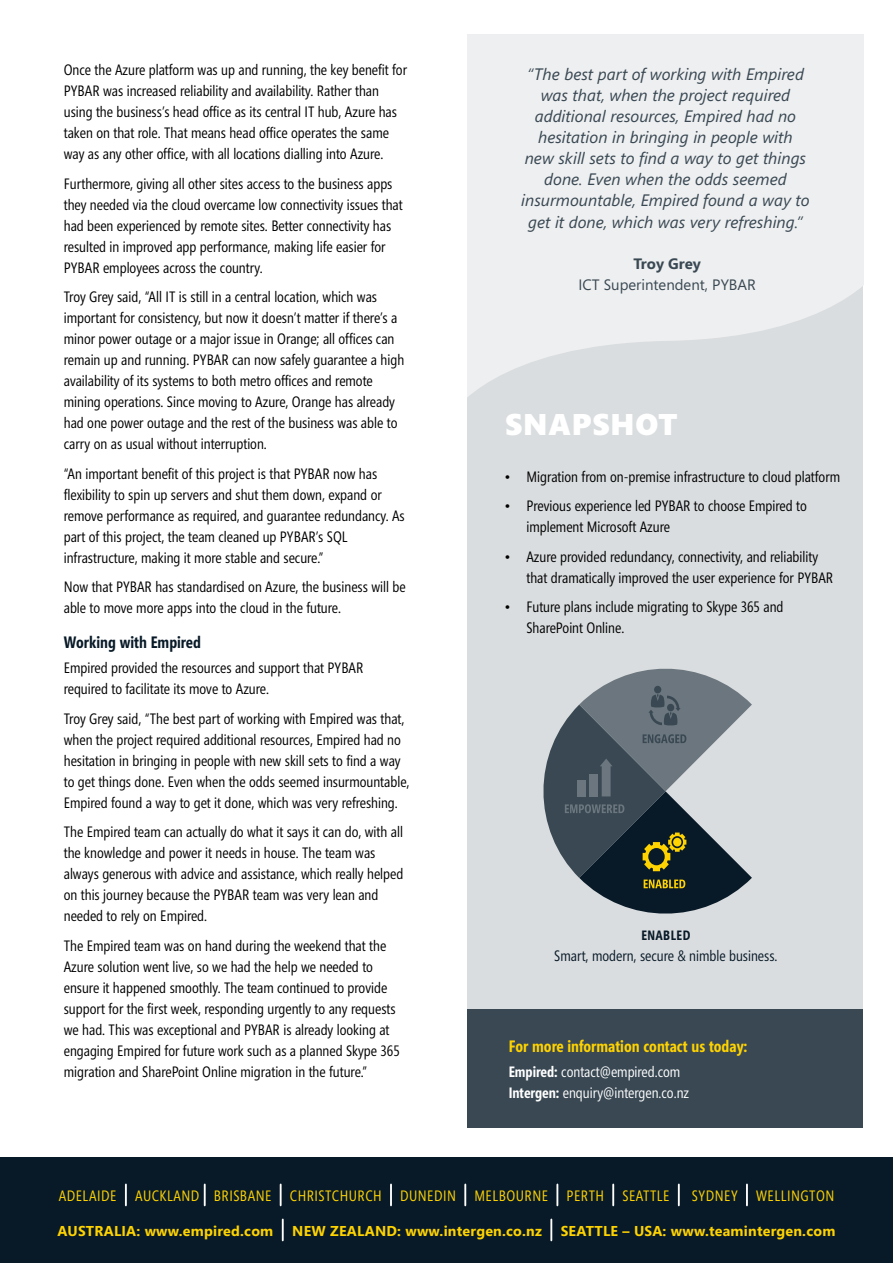
<style>
.page{position:relative;width:893px;height:1263px;background:#fff}
.page>*{position:absolute;margin:0;border:0;box-sizing:border-box;transform-origin:0 0}
.t1{font:900 30px "Segoe";letter-spacing:.03em;color:#fff}
.t2{font:italic 16.5px/21px "Segoe";color:#394853;text-align:center}
.t3{font:700 16.5px "Segoe Condensed";color:#ffd300}
.t4{font:700 16.5px "Segoe Condensed";color:#081a28}
.t5{font:15px/21px "Segoe Condensed";color:#000}
.t6{font:15px "Segoe Condensed";letter-spacing:.03em;color:#ffd300}
.t7{font:15px/21px "Segoe Condensed";color:#fff}
.t8{font:15px "Segoe Condensed";color:#081a28}
.t9{font:15px "Segoe";color:#394853}
.t10{font:700 15px "Segoe";color:#394853}
.t11{font:700 14.25px "Segoe";letter-spacing:.015em;color:#ffd300}
.t12{font:700 13.5px "Segoe Condensed";letter-spacing:.03em;color:#081a28}
.s1{font-weight:700}
</style>
<div class="page">
<div style="left:468px;top:34px;width:395px;height:1094px;background:#dadddf"></div>
<svg style="left:468px;top:34px;width:395px;height:362px;fill:#eeeff0"></svg>
<div style="left:0;top:1158px;width:893px;height:105px;background:#081a28"></div>
<hr style="left:125px;top:1184px;width:2px;height:21px;background:#fff">
<hr style="left:204px;top:1184px;width:2px;height:21px;background:#fff">
<hr style="left:280px;top:1184px;width:2px;height:21px;background:#fff">
<hr style="left:390px;top:1184px;width:2px;height:21px;background:#fff">
<hr style="left:464px;top:1184px;width:2px;height:21px;background:#fff">
<hr style="left:556px;top:1184px;width:2px;height:21px;background:#fff">
<hr style="left:612px;top:1184px;width:2px;height:21px;background:#fff">
<hr style="left:678px;top:1184px;width:2px;height:21px;background:#fff">
<hr style="left:746px;top:1184px;width:2px;height:21px;background:#fff">
<hr style="left:282px;top:1219px;width:2px;height:21px;background:#fff">
<hr style="left:550px;top:1219px;width:2px;height:21px;background:#fff">
<div style="left:468px;top:1010px;width:395px;height:118px;background:#394853"></div>
<svg style="left:543px;top:668px;width:209px;height:246px"></svg>
<p class="t5" style="left:64px;top:59px;width:345px">Once the Azure platform was up and running, the key benefit for PYBAR was increased reliability and availability. Rather than using the business’s head office as its central IT hub, Azure has taken on that role. That means head office operates the same way as any other office, with all locations dialling into Azure.</p>
<p class="t5" style="left:64px;top:173px;width:340px">Furthermore, giving all other sites access to the business apps they needed via the cloud overcame low connectivity issues that had been experienced by remote sites. Better connectivity has resulted in improved app performance, making life easier for PYBAR employees across the country.</p>
<p class="t5" style="left:64px;top:286px;width:342px">Troy Grey said, “All IT is still in a central location, which was important for consistency, but now it doesn’t matter if there’s a minor power outage or a major issue in Orange; all offices can remain up and running. PYBAR can now safely guarantee a high availability of its systems to both metro offices and remote mining operations. Since moving to Azure, Orange has already had one power outage and the rest of the business was able to carry on as usual without interruption.</p>
<p class="t5" style="left:64px;top:463px;width:342px">“An important benefit of this project is that PYBAR now has flexibility to spin up servers and shut them down, expand or remove performance as required, and guarantee redundancy. As part of this project, the team cleaned up PYBAR’s SQL infrastructure, making it more stable and secure.”</p>
<p class="t5" style="left:64px;top:576px;width:343px">Now that PYBAR has standardised on Azure, the business will be able to move more apps into the cloud in the future.</p>
<p class="t4" style="left:64px;top:632px;width:139px">Working with Empired</p>
<p class="t5" style="left:64px;top:658px;width:301px">Empired provided the resources and support that PYBAR required to facilitate its move to Azure.</p>
<p class="t5" style="left:64px;top:708px;width:347px">Troy Grey said, “The best part of working with Empired was that, when the project required additional resources, Empired had no hesitation in bringing in people with new skill sets to find a way to get things done. Even when the odds seemed insurmountable, Empired found a way to get it done, which was very refreshing.</p>
<p class="t5" style="left:64px;top:822px;width:341px">The Empired team can actually do what it says it can do, with all the knowledge and power it needs in house. The team was always generous with advice and assistance, which really helped on this journey because the PYBAR team was very lean and needed to rely on Empired.</p>
<p class="t5" style="left:64px;top:935px;width:337px">The Empired team was on hand during the weekend that the Azure solution went live, so we had the help we needed to ensure it happened smoothly. The team continued to provide support for the first week, responding urgently to any requests we had. This was exceptional and PYBAR is already looking at engaging Empired for future work such as a planned Skype 365 migration and SharePoint Online migration in the future.”</p>
<p class="t2" style="left:521px;top:64px;width:290px">“The best part of working with Empired was that, when the project required additional resources, Empired had no hesitation in bringing in people with<br>new skill sets to find a way to get things done. Even when the odds seemed insurmountable, Empired found a way to get it done, which was very refreshing.”</p>
<p class="t10" style="left:633px;top:253px;width:69px">Troy Grey</p>
<p class="t9" style="left:578px;top:274px;width:179px">ICT Superintendent, PYBAR</p>
<h1 class="t1" style="left:505px;top:403px;width:174px">SNAPSHOT</h1>
<p class="t5" style="left:505px;top:466px;width:337px">• Migration from on-premise infrastructure to cloud platform</p>
<p class="t5" style="left:526px;top:495px;width:282px;text-indent:-21px">• Previous experience led PYBAR to choose Empired to implement Microsoft Azure</p>
<p class="t5" style="left:526px;top:546px;width:308px;text-indent:-21px">• Azure provided redundancy, connectivity, and reliability that dramatically improved the user experience for PYBAR</p>
<p class="t5" style="left:526px;top:596px;width:259px;text-indent:-21px">• Future plans include migrating to Skype 365 and<br>SharePoint Online.</p>
<p class="t12" style="left:641px;top:927px;width:51px">ENABLED</p>
<p class="t8" style="left:554px;top:946px;width:225px">Smart, modern, secure &amp; nimble business.</p>
<p class="t3" style="left:509px;top:1036px;width:240px">For more information contact us today:</p>
<p class="t7" style="left:509px;top:1061px;width:182px"><span class="s1">Empired:</span> contact@empired.com<br><span class="s1">Intergen:</span> enquiry@intergen.co.nz</p>
<p class="t6" style="left:59px;top:1186px;width:612px">ADELAIDE AUCKLAND BRISBANE CHRISTCHURCH DUNEDIN MELBOURNE PERTH SEATTLE</p>
<p class="t6" style="left:692px;top:1186px;width:144px">SYDNEY WELLINGTON</p>
<p class="t11" style="left:58px;top:1220px;width:217px">AUSTRALIA: www.empired.com</p>
<p class="t11" style="left:292px;top:1220px;width:251px">NEW ZEALAND: www.intergen.co.nz</p>
<p class="t11" style="left:561px;top:1220px;width:276px">SEATTLE – USA: www.teamintergen.com</p>
</div>
